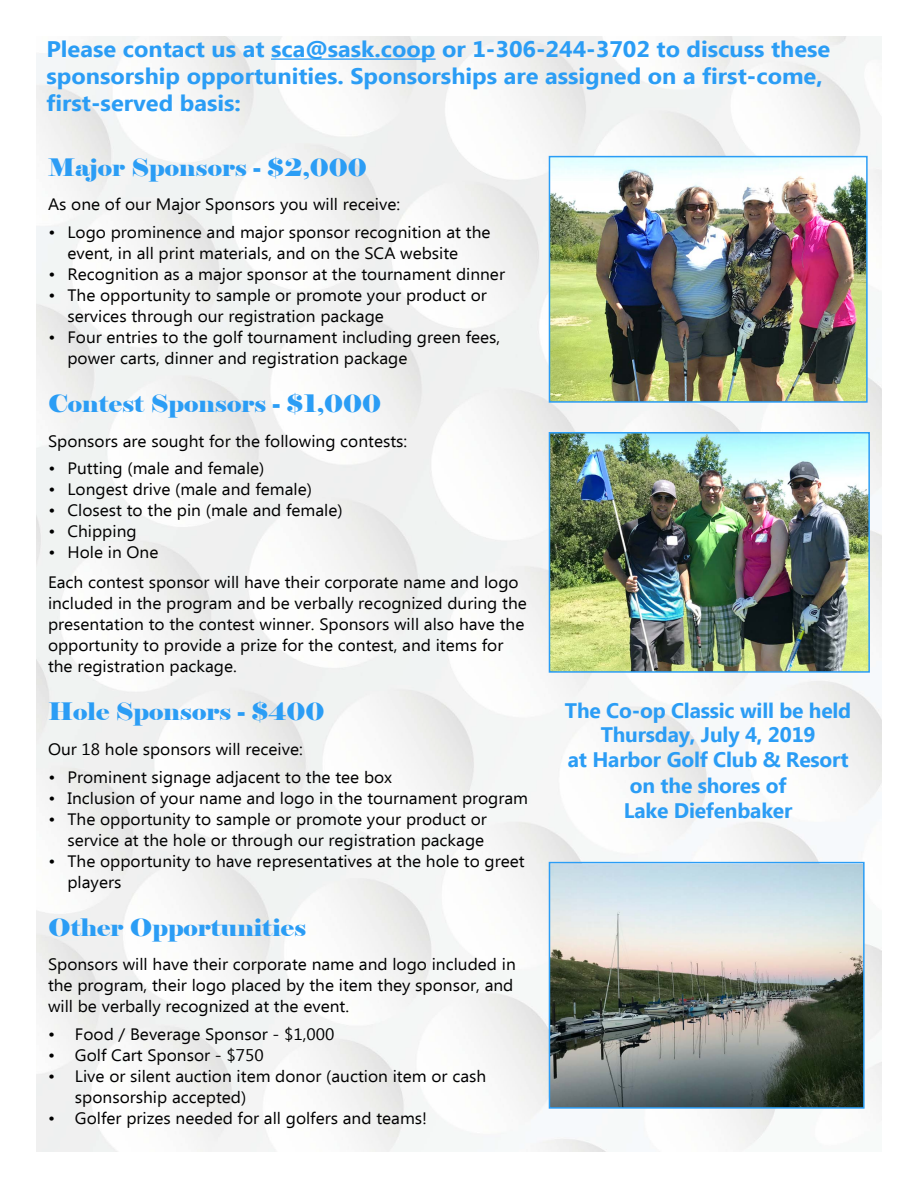
<style>
.page{position:relative;width:918px;height:1188px;background:#fff}
.page>*{position:absolute;margin:0;border:0;box-sizing:border-box;transform-origin:0 0}
.t1{font:24px "Elephant";color:#2b9df5;scale:1.05 1}
.t2{font:700 22.5px/27px "Ebrima";color:#2b9df5;scale:1.05 1}
.t3{font:700 21px/25px "Ebrima";letter-spacing:-.01em;color:#2b9df5;text-align:center}
.t4{font:16.5px/21px "Ebrima";color:#000;scale:1.05 1}
</style>
<div class="page">
<hr style="left:271px;top:58px;width:165px;height:2px;background:#2b9df5">
<img style="left:552px;top:159px;width:313px;height:241px">
<div style="left:549px;top:156px;width:319px;height:247px;border:2px solid #2b9df5"></div>
<img style="left:552px;top:865px;width:310px;height:241px">
<div style="left:549px;top:862px;width:316px;height:247px;border:2px solid #2b9df5"></div>
<img style="left:552px;top:435px;width:315px;height:235px">
<div style="left:549px;top:432px;width:321px;height:241px;border:2px solid #2b9df5"></div>
<h2 class="t2" style="left:46px;top:37px;width:748px">Please contact us at sca@sask.coop or 1-306-244-3702 to discuss these sponsorship opportunities. Sponsorships are assigned on a first-come, first-served basis:</h2>
<h1 class="t1" style="left:48px;top:152px;width:305px">Major Sponsors - $2,000</h1>
<p class="t4" style="left:48px;top:195px;width:337px">As one of our Major Sponsors you will receive:</p>
<p class="t4" style="left:67px;top:223px;width:404px;text-indent:-19px">• Logo prominence and major sponsor recognition at the event, in all print materials, and on the SCA website</p>
<p class="t4" style="left:49px;top:265px;width:436px">• Recognition as a major sponsor at the tournament dinner</p>
<p class="t4" style="left:67px;top:286px;width:401px;text-indent:-19px">• The opportunity to sample or promote your product or services through our registration package</p>
<p class="t4" style="left:67px;top:328px;width:414px;text-indent:-19px">• Four entries to the golf tournament including green fees, power carts, dinner and registration package</p>
<h1 class="t1" style="left:48px;top:388px;width:319px">Contest Sponsors - $1,000</h1>
<p class="t4" style="left:48px;top:431px;width:344px">Sponsors are sought for the following contests:</p>
<p class="t4" style="left:49px;top:459px;width:207px">• Putting (male and female)</p>
<p class="t4" style="left:49px;top:480px;width:252px">• Longest drive (male and female)</p>
<p class="t4" style="left:49px;top:501px;width:282px">• Closest to the pin (male and female)</p>
<p class="t4" style="left:49px;top:522px;width:85px">• Chipping</p>
<p class="t4" style="left:48px;top:539px;width:450px;line-height:30px">• Hole in One<br>Each contest sponsor will have their corporate name and logo</p>
<p class="t4" style="left:48px;top:594px;width:458px">included in the program and be verbally recognized during the presentation to the contest winner. Sponsors will also have the opportunity to provide a prize for the contest, and items for the registration package.</p>
<h1 class="t1" style="left:48px;top:697px;width:265px">Hole Sponsors - $400</h1>
<p class="t4" style="left:48px;top:740px;width:244px">Our 18 hole sponsors will receive:</p>
<p class="t4" style="left:49px;top:767px;width:329px">• Prominent signage adjacent to the tee box</p>
<p class="t4" style="left:49px;top:788px;width:458px">• Inclusion of your name and logo in the tournament program</p>
<p class="t4" style="left:49px;top:809px;width:419px;text-align:right">• The opportunity to sample or promote your product or service at the hole or through our registration package</p>
<p class="t4" style="left:67px;top:851px;width:437px;text-indent:-19px">• The opportunity to have representatives at the hole to greet players</p>
<h1 class="t1" style="left:48px;top:912px;width:248px">Other Opportunities</h1>
<p class="t4" style="left:48px;top:955px;width:447px">Sponsors will have their corporate name and logo included in the program, their logo placed by the item they sponsor, and will be verbally recognized at the event.</p>
<p class="t4" style="left:48px;top:1025px;width:274px">• Food / Beverage Sponsor - $1,000</p>
<p class="t4" style="left:48px;top:1046px;width:207px">• Golf Cart Sponsor - $750</p>
<p class="t4" style="left:75px;top:1067px;width:393px;text-indent:-27px">• Live or silent auction item donor (auction item or cash sponsorship accepted)</p>
<p class="t4" style="left:48px;top:1109px;width:363px">• Golfer prizes needed for all golfers and teams!</p>
<p class="t3" style="left:565px;top:699px;width:288px">The Co-op Classic will be held<br>Thursday, July 4, 2019<br>at Harbor Golf Club &amp; Resort on the shores of<br>Lake Diefenbaker</p>
</div>
